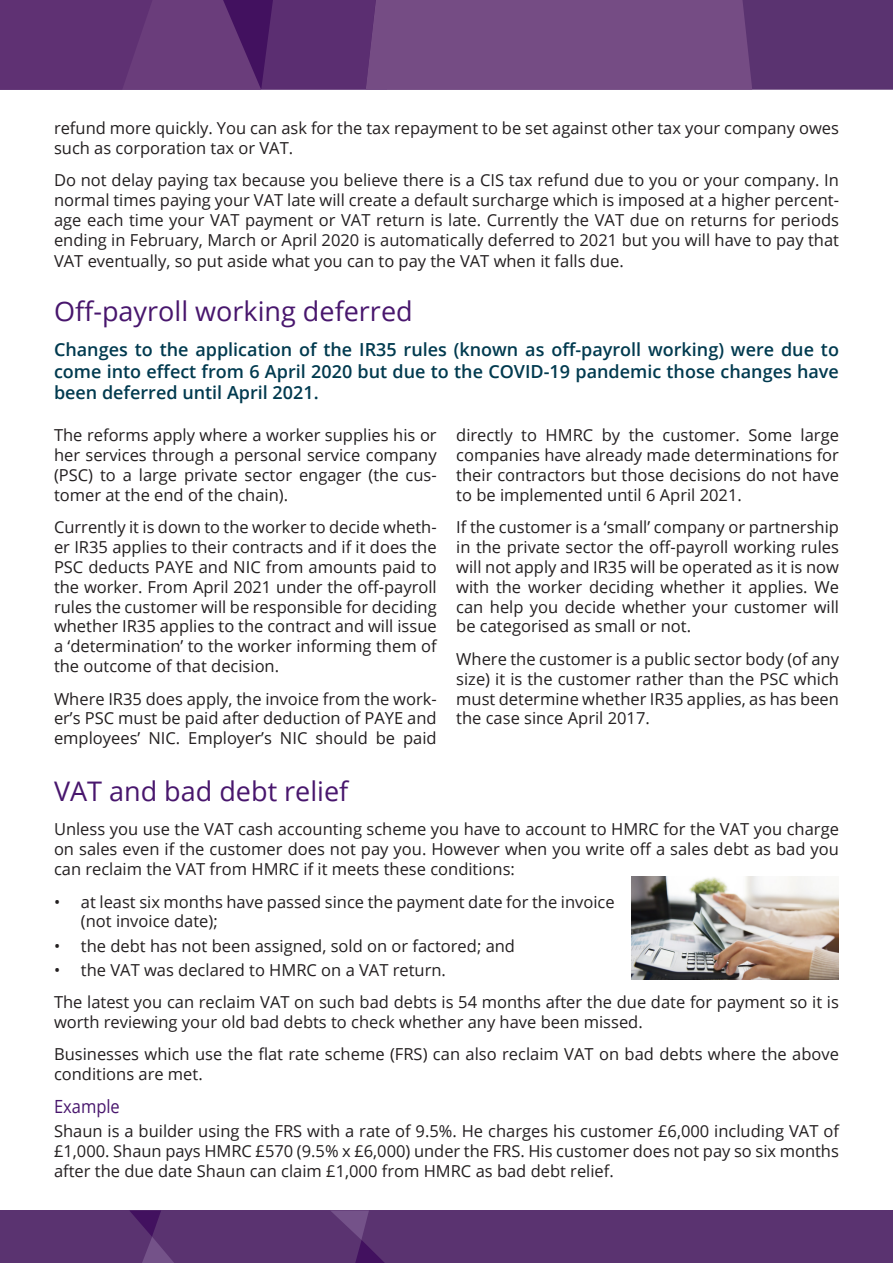
<style>
.page{position:relative;width:893px;height:1263px;background:#fff}
.page>*{position:absolute;margin:0;border:0;box-sizing:border-box;transform-origin:0 0}
.t1{font:27px "Open Sans";color:#48166d}
.t2{font:18.15px "Open Sans";color:#48166d;scale:.91 1}
.t3{font:600 18px/21.6px "Open Sans";color:#003a4f;text-align:justify}
.t4{font:16.5px/19.8px "Open Sans";color:#231f20;text-align:justify}
</style>
<div class="page">
<div style="left:387px;top:0;width:506px;height:90px;background:#5a3370"></div>
<svg style="left:0;top:0;width:752px;height:90px;background:#6a3e7b"></svg>
<div style="left:0;top:1210px;width:893px;height:53px;background:#5a3370"></div>
<svg style="left:130px;top:1210px;width:44px;height:53px"></svg>
<svg style="left:331px;top:1210px;width:54px;height:53px"></svg>
<img style="left:632px;top:876px;width:207px;height:103px">
<p class="t4" style="left:54px;top:117px;width:786px">refund more quickly. You can ask for the tax repayment to be set against other tax your company owes such as corporation tax or VAT.</p>
<p class="t4" style="left:54px;top:170px;width:786px">Do not delay paying tax because you believe there is a CIS tax refund due to you or your company. In normal times paying your VAT late will create a default surcharge which is imposed at a higher percent&shy;age each time your VAT payment or VAT return is late. Currently the VAT due on returns for periods ending in February, March or April 2020 is automatically deferred to 2021 but you will have to pay that</p>
<p class="t4" style="left:54px;top:251px;width:571px">VAT eventually, so put aside what you can to pay the VAT when it falls due.</p>
<p class="t1" style="left:54px;top:292px;width:360px">Off-payroll working deferred</p>
<p class="t3" style="left:54px;top:338px;width:786px">Changes to the application of the IR35 rules (known as off-payroll working) were due to come into effect from 6 April 2020 but due to the COVID-19 pandemic those changes have been deferred until April 2021.</p>
<p class="t4" style="left:54px;top:425px;width:384px">The reforms apply where a worker supplies his or her services through a personal service company (PSC) to a large private sector engager (the cus&shy;tomer at the end of the chain).</p>
<p class="t4" style="left:54px;top:517px;width:384px">Currently it is down to the worker to decide wheth&shy;er IR35 applies to their contracts and if it does the PSC deducts PAYE and NIC from amounts paid to the worker. From April 2021 under the off-payroll rules the customer will be responsible for deciding whether IR35 applies to the contract and will issue a ‘determination’ to the worker informing them of the outcome of that decision.</p>
<p class="t4" style="left:54px;top:688px;width:384px">Where IR35 does apply, the invoice from the work&shy;er’s PSC must be paid after deduction of PAYE and employees’ NIC. Employer’s NIC should be paid</p>
<p class="t1" style="left:54px;top:773px;width:296px">VAT and bad debt relief</p>
<p class="t4" style="left:456px;top:425px;width:384px">directly to HMRC by the customer. Some large companies have already made determinations for their contractors but those decisions do not have to be implemented until 6 April 2021.</p>
<p class="t4" style="left:456px;top:517px;width:384px">If the customer is a ‘small’ company or partnership in the private sector the off-payroll working rules will not apply and IR35 will be operated as it is now with the worker deciding whether it applies. We can help you decide whether your customer will be categorised as small or not.</p>
<p class="t4" style="left:456px;top:649px;width:384px">Where the customer is a public sector body (of any size) it is the customer rather than the PSC which must determine whether IR35 applies, as has been the case since April 2017.</p>
<p class="t4" style="left:54px;top:819px;width:786px">Unless you use the VAT cash accounting scheme you have to account to HMRC for the VAT you charge on sales even if the customer does not pay you. However when you write off a sales debt as bad you can reclaim the VAT from HMRC if it meets these conditions:</p>
<p class="t4" style="left:81px;top:891px;width:535px;text-indent:-27px">• at least six months have passed since the payment date for the invoice (not invoice date);</p>
<p class="t4" style="left:54px;top:935px;width:463px">• the debt has not been assigned, sold on or factored; and</p>
<p class="t4" style="left:54px;top:959px;width:393px">• the VAT was declared to HMRC on a VAT return.</p>
<p class="t4" style="left:54px;top:992px;width:786px">The latest you can reclaim VAT on such bad debts is 54 months after the due date for payment so it is worth reviewing your old bad debts to check whether any have been missed.</p>
<p class="t4" style="left:54px;top:1044px;width:786px">Businesses which use the flat rate scheme (FRS) can also reclaim VAT on bad debts where the above conditions are met.</p>
<p class="t2" style="left:54px;top:1094px;width:74px">Example</p>
<p class="t4" style="left:54px;top:1120px;width:786px">Shaun is a builder using the FRS with a rate of 9.5%. He charges his customer £6,000 including VAT of £1,000. Shaun pays HMRC £570 (9.5% x £6,000) under the FRS. His customer does not pay so six months after the due date Shaun can claim £1,000 from HMRC as bad debt relief.</p>
</div>
